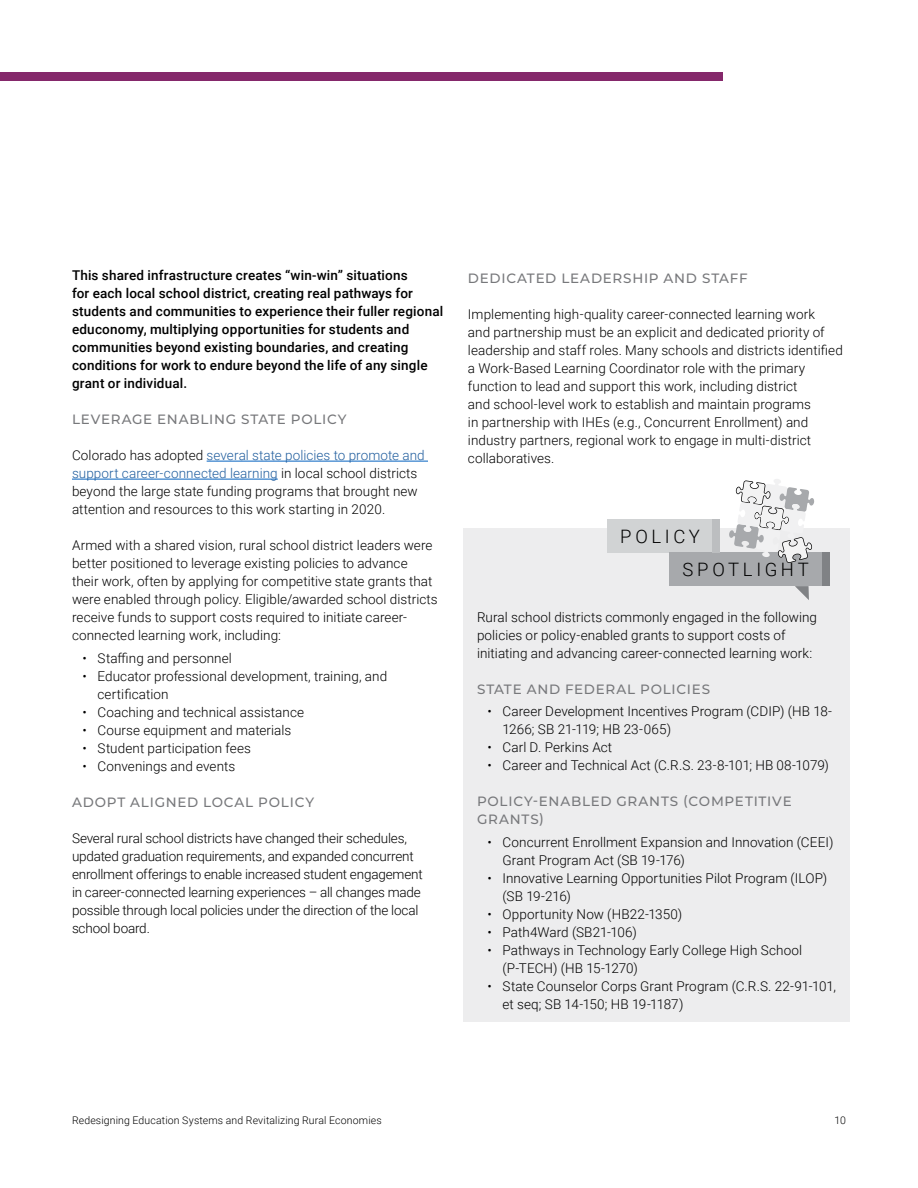
<style>
.page{position:relative;width:918px;height:1188px;background:#fff}
.page>*{position:absolute;margin:0;border:0;box-sizing:border-box;transform-origin:0 0}
.t1{font:300 18.45px/33.6px "Roboto";letter-spacing:.195em;color:#000}
.t2{font:300 13.5px/18px "Roboto";letter-spacing:.005em;color:#000}
.t3{font:500 13.5px/18px "Roboto";letter-spacing:.015em;color:#000}
.t4{font:300 13.5px/18px "Roboto";letter-spacing:-.015em;color:#000}
.t5{font:500 13.5px/18px "Montserrat";letter-spacing:.06em;color:#77787b}
.t6{font:300 10.5px "Roboto";letter-spacing:.015em;color:#000}
.s1{color:#215e9e}
</style>
<div class="page">
<hr style="left:207px;top:461px;width:221px;height:1px;background:#0563c1">
<hr style="left:72px;top:479px;width:206px;height:1px;background:#0563c1">
<div style="left:0;top:72px;width:723px;height:9px;background:#85286b"></div>
<div style="left:464px;top:528px;width:386px;height:494px;background:#ededee"></div>
<div style="left:608px;top:519px;width:105px;height:34px;background:#d1d3d4"></div>
<div style="left:669px;top:553px;width:154px;height:33px;background:#a7a9ac"></div>
<svg style="left:795px;top:586px;width:14px;height:14px"></svg>
<div style="left:713px;top:519px;width:7px;height:34px;background:#bcbec0"></div>
<div style="left:823px;top:553px;width:7px;height:33px;background:#808285"></div>
<svg style="left:729px;top:479px;width:85px;height:84px"></svg>
<p class="t3" style="left:72px;top:266px;width:373px">This shared infrastructure creates “win-win” situations<br>for each local school district, creating real pathways for students and communities to experience their fuller regional educonomy, multiplying opportunities for students and communities beyond existing boundaries, and creating conditions for work to endure beyond the life of any single grant or individual.</p>
<p class="t5" style="left:72px;top:410px;width:276px">LEVERAGE ENABLING STATE POLICY</p>
<p class="t2" style="left:72px;top:446px;width:354px">Colorado has adopted <span class="s1">several state policies to promote and support career-connected learning</span> in local school districts beyond the large state funding programs that brought new attention and resources to this work starting in 2020.</p>
<p class="t2" style="left:72px;top:536px;width:367px">Armed with a shared vision, rural school district leaders were better positioned to leverage existing policies to advance<br>their work, often by applying for competitive state grants that were enabled through policy. Eligible/awarded school districts receive funds to support costs required to initiate career&shy;connected learning work, including:</p>
<p class="t2" style="left:83px;top:648px;width:151px">• Staffing and personnel</p>
<p class="t2" style="left:98px;top:666px;width:291px;text-indent:-15px">• Educator professional development, training, and certification</p>
<p class="t2" style="left:83px;top:702px;width:223px">• Coaching and technical assistance</p>
<p class="t2" style="left:83px;top:720px;width:210px">• Course equipment and materials</p>
<p class="t2" style="left:83px;top:738px;width:170px">• Student participation fees</p>
<p class="t2" style="left:83px;top:756px;width:154px">• Convenings and events</p>
<p class="t5" style="left:72px;top:792px;width:244px">ADOPT ALIGNED LOCAL POLICY</p>
<p class="t4" style="left:72px;top:828px;width:352px">Several rural school districts have changed their schedules, updated graduation requirements, and expanded concurrent enrollment offerings to enable increased student engagement in career-connected learning experiences – all changes made possible through local policies under the direction of the local school board.</p>
<p class="t5" style="left:468px;top:269px;width:281px">DEDICATED LEADERSHIP AND STAFF</p>
<p class="t2" style="left:468px;top:305px;width:376px">Implementing high-quality career-connected learning work<br>and partnership must be an explicit and dedicated priority of leadership and staff roles. Many schools and districts identified a Work-Based Learning Coordinator role with the primary function to lead and support this work, including district<br>and school-level work to establish and maintain programs<br>in partnership with IHEs (e.g., Concurrent Enrollment) and industry partners, regional work to engage in multi-district collaboratives.</p>
<h1 class="t1" style="left:682px;top:519px;width:128px;text-indent:-62px">POLICY<br>SPOTLIGHT</h1>
<p class="t2" style="left:477px;top:608px;width:342px">Rural school districts commonly engaged in the following policies or policy-enabled grants to support costs of initiating and advancing career-connected learning work:</p>
<p class="t5" style="left:477px;top:680px;width:235px">STATE AND FEDERAL POLICIES</p>
<p class="t2" style="left:503px;top:702px;width:331px;text-indent:-15px">• Career Development Incentives Program (CDIP) (HB 18-<br>1266; SB 21-119; HB 23-065)</p>
<p class="t2" style="left:488px;top:738px;width:126px">• Carl D. Perkins Act</p>
<p class="t2" style="left:488px;top:756px;width:343px">• Career and Technical Act (C.R.S. 23-8-101; HB 08-1079)</p>
<p class="t5" style="left:477px;top:792px;width:316px">POLICY-ENABLED GRANTS (COMPETITIVE<br>GRANTS)</p>
<p class="t2" style="left:503px;top:833px;width:332px;text-indent:-15px">• Concurrent Enrollment Expansion and Innovation (CEEI)<br>Grant Program Act (SB 19-176)</p>
<p class="t2" style="left:503px;top:869px;width:326px;text-indent:-15px">• Innovative Learning Opportunities Pilot Program (ILOP) (SB 19-216)</p>
<p class="t2" style="left:488px;top:905px;width:196px">• Opportunity Now (HB22-1350)</p>
<p class="t2" style="left:488px;top:923px;width:151px">• Path4Ward (SB21-106)</p>
<p class="t2" style="left:503px;top:941px;width:301px;text-indent:-15px">• Pathways in Technology Early College High School (P-TECH) (HB 15-1270)</p>
<p class="t2" style="left:503px;top:977px;width:335px;text-indent:-15px">• State Counselor Corps Grant Program (C.R.S. 22‐91‐101, et seq; SB 14‐150; HB 19‐1187)</p>
<p class="t6" style="left:72px;top:1113px;width:311px">Redesigning Education Systems and Revitalizing Rural Economies</p>
<p class="t6" style="left:835px;top:1113px;width:13px">10</p>
</div>
